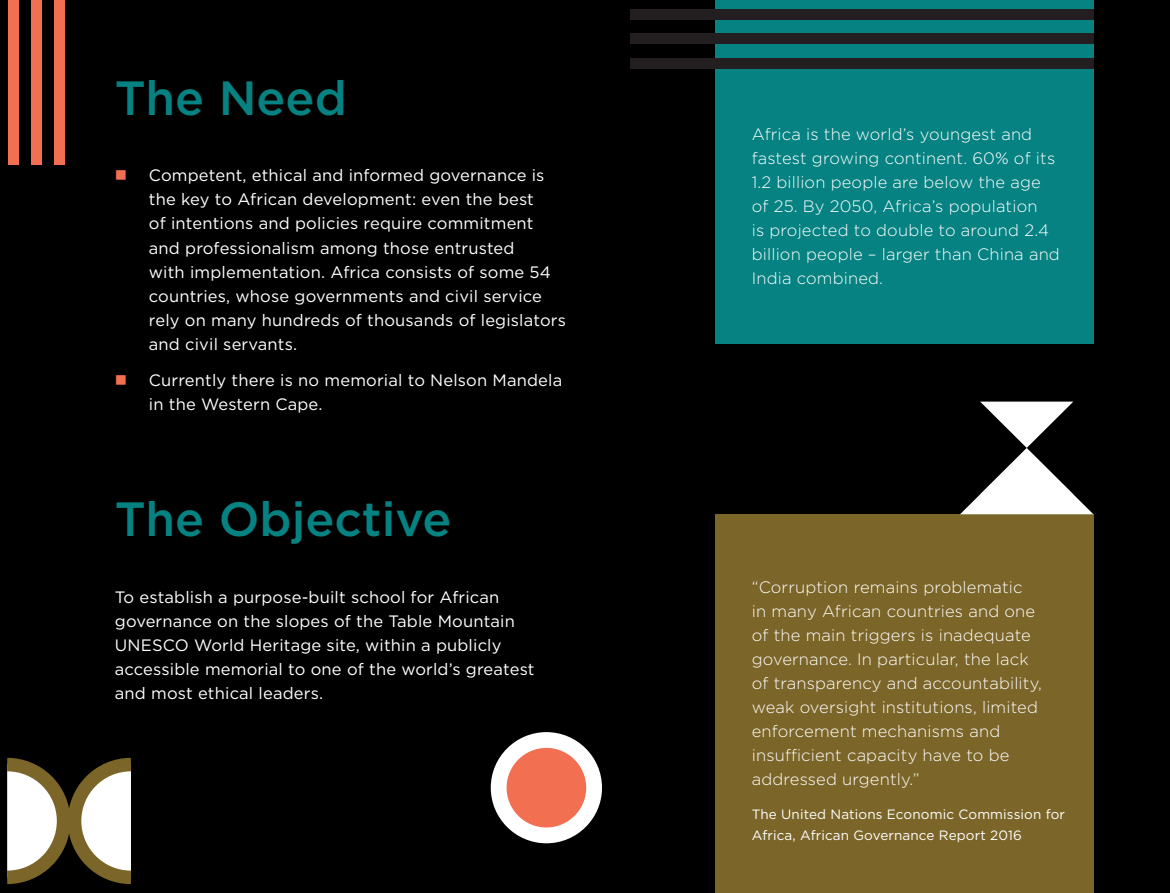
<style>
.page{position:relative;width:1170px;height:893px;background:#fff}
.page>*{position:absolute;margin:0;border:0;box-sizing:border-box;transform-origin:0 0}
.Heading_1{font:500 48px "Gotham";color:#058281}
.Body_text_white{font:16.5px/24px "Gotham";letter-spacing:.01em;color:#fff}
.Pull_quote{font:300 16.5px/24px "Gotham";letter-spacing:.01em;color:#fff}
.Pull_quote_name{font:13.5px/21px "Gotham";letter-spacing:.01em;color:#fff}
</style>
<div class="page">
<div style="left:0;top:0;width:1169px;height:893px;background:#000"></div>
<svg style="left:7px;top:757px;width:124px;height:128px"></svg>
<div style="left:714px;top:514px;width:379px;height:379px;background:#7b6528"></div>
<div style="left:714px;top:0;width:379px;height:343px;background:#058281"></div>
<div style="left:629px;top:58px;width:464px;height:11px;background:#231f20"></div>
<div style="left:629px;top:33px;width:464px;height:11px;background:#231f20"></div>
<div style="left:629px;top:9px;width:464px;height:11px;background:#231f20"></div>
<div style="left:55px;top:0;width:10px;height:165px;background:#f36f51"></div>
<div style="left:32px;top:0;width:10px;height:165px;background:#f36f51"></div>
<div style="left:9px;top:0;width:10px;height:165px;background:#f36f51"></div>
<svg style="left:498px;top:740px;width:96px;height:95px;background:#f4846b"></svg>
<div style="left:490px;top:732px;width:112px;height:111px;border:16px solid #fff;border-radius:50%"></div>
<svg style="left:960px;top:402px;width:133px;height:112px"></svg>
<p class="Heading_1" style="left:115px;top:67px;width:233px">The Need</p>
<p class="Body_text_white" style="left:149px;top:163px;width:418px">Competent, ethical and informed governance is the key to African development: even the best<br>of intentions and policies require commitment and professionalism among those entrusted<br>with implementation. Africa consists of some 54 countries, whose governments and civil service rely on many hundreds of thousands of legislators and civil servants.</p>
<p class="Body_text_white" style="left:149px;top:368px;width:415px">Currently there is no memorial to Nelson Mandela in the Western Cape.</p>
<p class="Heading_1" style="left:115px;top:488px;width:338px">The Objective</p>
<p class="Pull_quote" style="left:751px;top:121px;width:309px">Africa is the world’s youngest and fastest growing continent. 60% of its 1.2 billion people are below the age of 25. By 2050, Africa’s population<br>is projected to double to around 2.4 billion people – larger than China and India combined.</p>
<p class="Body_text_white" style="left:115px;top:585px;width:421px">To establish a purpose-built school for African governance on the slopes of the Table Mountain UNESCO World Heritage site, within a publicly accessible memorial to one of the world’s greatest and most ethical leaders.</p>
<p class="Pull_quote" style="left:751px;top:575px;width:291px">“Corruption remains problematic<br>in many African countries and one of the main triggers is inadequate governance. In particular, the lack of transparency and accountability, weak oversight institutions, limited enforcement mechanisms and insufficient capacity have to be addressed urgently.”</p>
<p class="Pull_quote_name" style="left:751px;top:803px;width:315px">The United Nations Economic Commission for<br>Africa, African Governance Report 2016</p>
</div>
